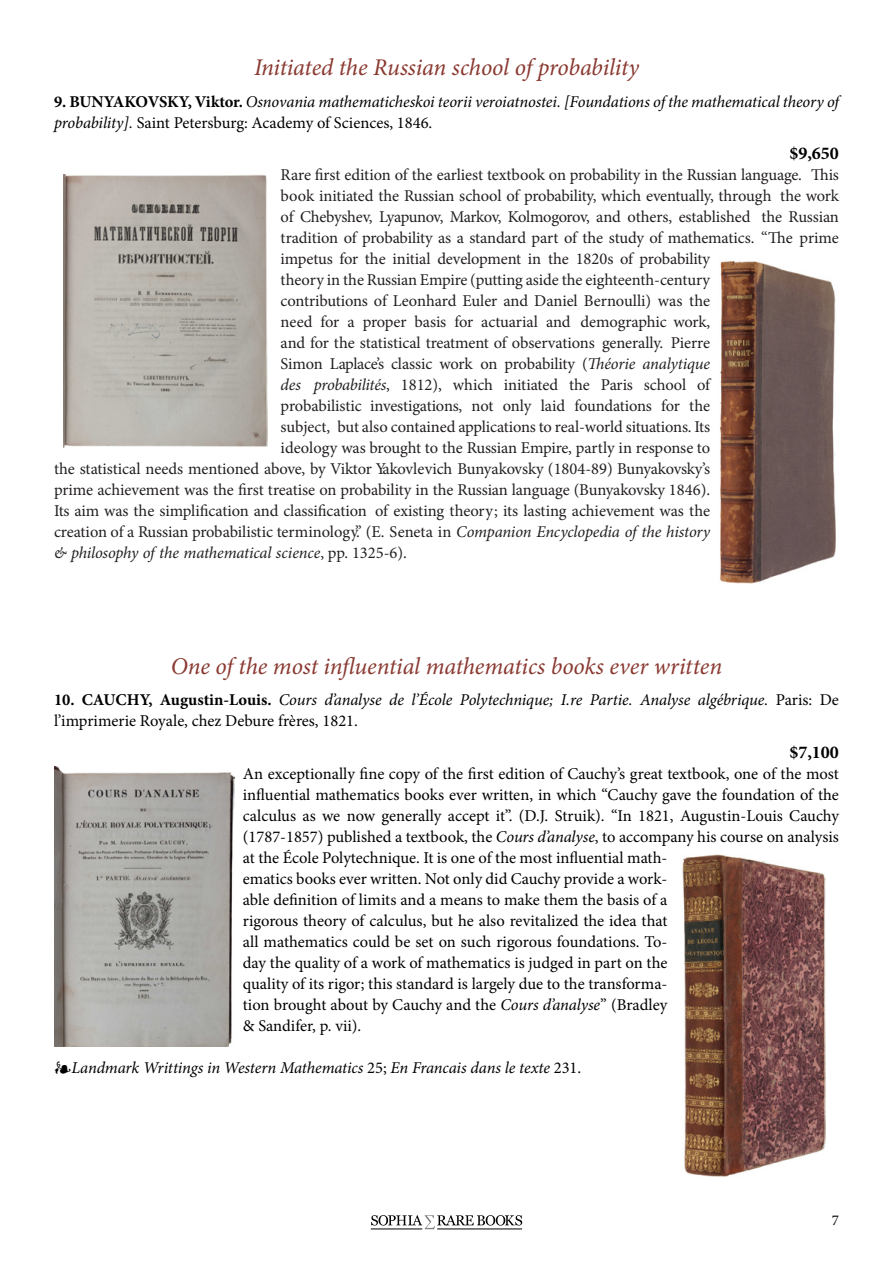
<style>
.page{position:relative;width:893px;height:1263px;background:#fff}
.page>*{position:absolute;margin:0;border:0;box-sizing:border-box;transform-origin:0 0}
.t1{font:italic 24px "Minion Pro";letter-spacing:-.01em;color:#893930}
.t2{font:700 18px "Minion Pro";color:#000}
.t3{font:16.5px "Minion Pro";letter-spacing:-.01em;color:#231f20}
.t4{font:16.5px/21px "Minion Pro";color:#000}
.t5{font:italic 16.5px/21px "Minion Pro";letter-spacing:-.01em;color:#000}
.t6{font:italic 16.5px "Minion Pro";letter-spacing:-.01em;color:#231f20}
.t7{font:15px "Minion Pro";color:#000}
.s1{font-weight:700;font-style:normal}
.s2{font-style:normal}
.s3{font-style:italic}
</style>
<div class="page">
<svg style="left:371px;top:1215px;width:151px;height:14px"></svg>
<hr style="left:371px;top:1228px;width:51px;height:1px;background:#000101">
<hr style="left:437px;top:1228px;width:85px;height:1px;background:#000101">
<img style="left:64px;top:174px;width:204px;height:273px">
<img style="left:682px;top:855px;width:143px;height:322px">
<img style="left:720px;top:261px;width:116px;height:323px">
<img style="left:54px;top:767px;width:180px;height:279px">
<h1 class="t1" style="left:254px;top:51px;width:386px">Initiated the Russian school of probability</h1>
<p class="t5" style="left:54px;top:91px;width:786px"><span class="s1">9. BUNYAKOVSKY, Viktor.</span> Osnovania mathematicheskoi teorii veroiatnostei. [Foundations of the mathematical theory of probability]. <span class="s2">Saint Petersburg: Academy of Sciences, 1846.</span></p>
<p class="t2" style="left:789px;top:141px;width:51px">$9,650</p>
<p class="t3" style="left:281px;top:164px;width:560px">Rare first edition of the earliest textbook on probability in the Russian language. This</p>
<p class="t3" style="left:281px;top:185px;width:560px">book initiated the Russian school of probability, which eventually, through the work</p>
<p class="t3" style="left:281px;top:206px;width:560px">of Chebyshev, Lyapunov, Markov, Kolmogorov, and others, established the Russian</p>
<p class="t3" style="left:281px;top:227px;width:560px">tradition of probability as a standard part of the study of mathematics. “The prime</p>
<p class="t3" style="left:281px;top:248px;width:431px">impetus for the initial development in the 1820s of probability</p>
<p class="t3" style="left:281px;top:269px;width:431px">theory in the Russian Empire (putting aside the eighteenth-century</p>
<p class="t3" style="left:281px;top:290px;width:431px">contributions of Leonhard Euler and Daniel Bernoulli) was the</p>
<p class="t3" style="left:281px;top:311px;width:431px">need for a proper basis for actuarial and demographic work,</p>
<p class="t3" style="left:281px;top:332px;width:431px">and for the statistical treatment of observations generally. Pierre</p>
<p class="t3" style="left:281px;top:353px;width:431px">Simon Laplace’s classic work on probability (<span class="s3">Théorie analytique</span></p>
<p class="t3" style="left:281px;top:374px;width:431px"><span class="s3">des probabilités</span>, 1812), which initiated the Paris school of</p>
<p class="t3" style="left:281px;top:395px;width:431px">probabilistic investigations, not only laid foundations for the</p>
<p class="t3" style="left:281px;top:416px;width:431px">subject, but also contained applications to real-world situations. Its</p>
<p class="t3" style="left:281px;top:437px;width:431px">ideology was brought to the Russian Empire, partly in response to</p>
<p class="t3" style="left:54px;top:458px;width:658px">the statistical needs mentioned above, by Viktor Yakovlevich Bunyakovsky (1804-89) Bunyakovsky’s</p>
<p class="t3" style="left:54px;top:479px;width:658px">prime achievement was the first treatise on probability in the Russian language (Bunyakovsky 1846).</p>
<p class="t3" style="left:54px;top:500px;width:658px">Its aim was the simplification and classification of existing theory; its lasting achievement was the</p>
<p class="t3" style="left:54px;top:521px;width:658px">creation of a Russian probabilistic terminology.” (E. Seneta in <span class="s3">Companion Encyclopedia of the history</span></p>
<p class="t6" style="left:54px;top:542px;width:354px">&amp; philosophy of the mathematical science<span class="s2">, pp. 1325-6).</span></p>
<h1 class="t1" style="left:171px;top:649px;width:553px">One of the most influential mathematics books ever written</h1>
<p class="t5" style="left:54px;top:689px;width:786px"><span class="s1">10. CAUCHY, Augustin-Louis.</span> Cours d’analyse de l’École Polytechnique; I.re Partie. Analyse algébrique. <span class="s2">Paris: De l’imprimerie Royale, chez Debure frères, 1821.</span></p>
<p class="t2" style="left:789px;top:739px;width:51px">$7,100</p>
<p class="t4" style="left:243px;top:763px;width:598px">An exceptionally fine copy of the first edition of Cauchy’s great textbook, one of the most influential mathematics books ever written, in which “Cauchy gave the foundation of the calculus as we now generally accept it”. (D.J. Struik). “In 1821, Augustin-Louis Cauchy (1787-1857) published a textbook, the <span class="s3">Cours d’analyse</span>, to accompany his course on analysis at the École Polytechnique. It is one of the most influential math-<br>ematics books ever written. Not only did Cauchy provide a work-<br>able definition of limits and a means to make them the basis of a<br>rigorous theory of calculus, but he also revitalized the idea that<br>all mathematics could be set on such rigorous foundations. To-<br>day the quality of a work of mathematics is judged in part on the<br>quality of its rigor; this standard is largely due to the transforma-<br>tion brought about by Cauchy and the <span class="s3">Cours d’analyse</span>” (Bradley<br>&amp; Sandifer, p. vii).</p>
<p class="t5" style="left:54px;top:1057px;width:529px"><span class="s2">❧</span>Landmark Writtings in Western Mathematics <span class="s2">25;</span> En Francais dans le texte <span class="s2">231.</span></p>
<p class="t7" style="left:832px;top:1210px;width:9px">7</p>
</div>
